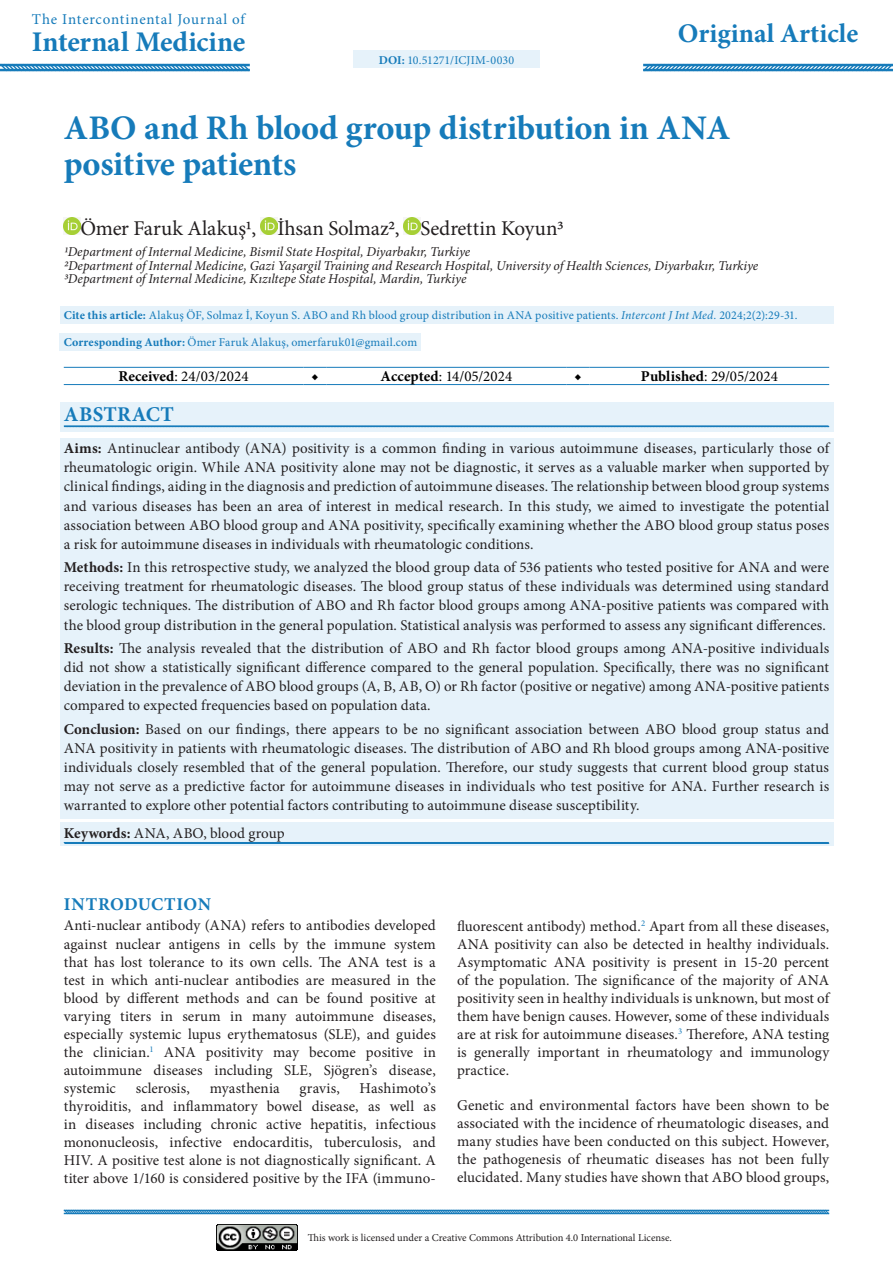
<style>
.page{position:relative;width:893px;height:1263px;background:#fff}
.page>*{position:absolute;margin:0;border:0;box-sizing:border-box;transform-origin:0 0}
.Makale_Başlığı{font:700 34.5px/36px "Minion Pro";letter-spacing:-.01em;color:#167bba}
.t1{font:700 28.5px "Minion Pro";letter-spacing:-.005em;color:#167bba}
.t2{font:700 27px "Minion Pro";color:#167bba}
.Yazarlar{font:21px "Minion Pro";letter-spacing:-.005em;color:#231f20}
.Abstract_Başlık{font:700 21px "Minion Pro";letter-spacing:.015em;color:#167bba}
._1__BAŞLIK{font:700 18px "Minion Pro";letter-spacing:.015em;color:#167bba}
.Abstract{font:15px/19px "Minion Pro";letter-spacing:.005em;color:#231f20;text-align:justify}
.Ana_metin{font:15px/18px "Minion Pro";letter-spacing:.005em;color:#231f20;text-align:justify}
.Table-Figure{font:15px "Minion Pro";color:#000}
.t3{font:15px "Minion Pro";letter-spacing:.05em;color:#167bba}
.Abstract_Keywords{font:15px "Minion Pro";color:#231f20}
.Table-Figure-2{font:700 15px "Minion Pro";color:#000}
.Kurumlar{font:italic 13.5px "Minion Pro";letter-spacing:-.005em;color:#231f20}
.Cite{font:12px "Minion Pro";letter-spacing:.015em;color:#167bba}
.t4{font:10.5px "Minion Pro";letter-spacing:-.005em;color:#231f20}
.s1{font-weight:700}
.s2{font-style:italic}
</style>
<div class="page">
<img style="left:216px;top:1225px;width:81px;height:25px">
<svg style="left:63px;top:1209px;width:767px;height:6px;background:#63a6d0"></svg>
<svg style="left:0;top:63px;width:250px;height:9px;background:#5ba2ce"></svg>
<svg style="left:643px;top:63px;width:250px;height:9px;background:#5ba2ce"></svg>
<img style="left:64px;top:218px;width:17px;height:17px">
<img style="left:261px;top:218px;width:17px;height:17px">
<img style="left:404px;top:218px;width:17px;height:17px">
<div style="left:60px;top:402px;width:773px;height:29px;background:#e6f2fa"></div>
<svg style="left:63px;top:425px;width:766px;height:2px;background:#3f92c6"></svg>
<div style="left:60px;top:438px;width:773px;height:119px;background:#e6f2fa"></div>
<div style="left:60px;top:557px;width:773px;height:81px;background:#e6f2fa"></div>
<div style="left:60px;top:638px;width:773px;height:81px;background:#e6f2fa"></div>
<div style="left:60px;top:718px;width:773px;height:100px;background:#e6f2fa"></div>
<div style="left:60px;top:823px;width:773px;height:23px;background:#e6f2fa"></div>
<hr style="left:63px;top:842px;width:766px;height:2px;background:#167bba">
<div style="left:353px;top:51px;width:187px;height:17px;background:#e6f2fa"></div>
<div style="left:60px;top:306px;width:773px;height:17px;background:#e6f2fa"></div>
<div style="left:60px;top:333px;width:361px;height:17px;background:#e6f2fa"></div>
<hr style="left:64px;top:367px;width:239px;height:1px;background:#167bba">
<svg style="left:303px;top:367px;width:24px;height:1px"></svg>
<hr style="left:327px;top:367px;width:239px;height:1px;background:#167bba">
<svg style="left:566px;top:367px;width:24px;height:1px"></svg>
<hr style="left:590px;top:367px;width:239px;height:1px;background:#167bba">
<hr style="left:64px;top:384px;width:239px;height:1px;background:#167bba">
<svg style="left:303px;top:384px;width:24px;height:1px"></svg>
<hr style="left:327px;top:384px;width:239px;height:1px;background:#167bba">
<svg style="left:566px;top:384px;width:24px;height:1px"></svg>
<hr style="left:590px;top:384px;width:239px;height:1px;background:#167bba">
<p class="t3" style="left:32px;top:9px;width:215px">The Intercontinental Journal of</p>
<h2 class="t1" style="left:32px;top:22px;width:215px">Internal Medicine</h2>
<p class="Cite" style="left:379px;top:52px;width:137px"><span class="s1">DOI:</span> 10.51271/ICJIM-0030</p>
<h3 class="t2" style="left:678px;top:14px;width:182px">Original Article</h3>
<p class="Makale_Başlığı" style="left:64px;top:109px;width:668px">ABO and Rh blood group distribution in ANA positive patients</p>
<p class="Yazarlar" style="left:81px;top:214px;width:485px">Ömer Faruk Alakuş1, İhsan Solmaz2, Sedrettin Koyun3</p>
<p class="Kurumlar" style="left:64px;top:243px;width:408px">1Department of Internal Medicine, Bismil State Hospital, Diyarbakır, Turkiye</p>
<p class="Kurumlar" style="left:64px;top:256px;width:696px">2Department of Internal Medicine, Gazi Yaşargil Training and Research Hospital, University of Health Sciences, Diyarbakır, Turkiye</p>
<p class="Kurumlar" style="left:64px;top:270px;width:404px">3Department of Internal Medicine, Kızıltepe State Hospital, Mardin, Turkiye</p>
<p class="Cite" style="left:64px;top:307px;width:735px"><span class="s1">Cite this article:</span> Alakuş ÖF, Solmaz İ, Koyun S. ABO and Rh blood group distribution in ANA positive patients. <span class="s2">Intercont J Int Med.</span> 2024;2(2):29-31.</p>
<p class="Cite" style="left:64px;top:334px;width:355px"><span class="s1">Corresponding Author:</span> Ömer Faruk Alakuş, omerfaruk01@gmail.com</p>
<p class="Table-Figure" style="left:119px;top:367px;width:132px"><span class="s1">Received</span>: 24/03/2024</p>
<p class="Table-Figure-2" style="left:311px;top:366px;width:9px">◆</p>
<p class="Table-Figure" style="left:381px;top:367px;width:133px"><span class="s1">Accepted</span>: 14/05/2024</p>
<p class="Table-Figure-2" style="left:574px;top:366px;width:9px">◆</p>
<p class="Table-Figure" style="left:641px;top:367px;width:139px"><span class="s1">Published</span>: 29/05/2024</p>
<p class="Abstract_Başlık" style="left:64px;top:400px;width:112px">ABSTRACT</p>
<p class="Abstract" style="left:64px;top:439px;width:767px"><span class="s1">Aims:</span> Antinuclear antibody (ANA) positivity is a common finding in various autoimmune diseases, particularly those of rheumatologic origin. While ANA positivity alone may not be diagnostic, it serves as a valuable marker when supported by clinical findings, aiding in the diagnosis and prediction of autoimmune diseases. The relationship between blood group systems and various diseases has been an area of interest in medical research. In this study, we aimed to investigate the potential association between ABO blood group and ANA positivity, specifically examining whether the ABO blood group status poses a risk for autoimmune diseases in individuals with rheumatologic conditions.</p>
<p class="Abstract" style="left:64px;top:558px;width:767px"><span class="s1">Methods:</span> In this retrospective study, we analyzed the blood group data of 536 patients who tested positive for ANA and were receiving treatment for rheumatologic diseases. The blood group status of these individuals was determined using standard serologic techniques. The distribution of ABO and Rh factor blood groups among ANA-positive patients was compared with the blood group distribution in the general population. Statistical analysis was performed to assess any significant differences.</p>
<p class="Abstract" style="left:64px;top:639px;width:767px"><span class="s1">Results:</span> The analysis revealed that the distribution of ABO and Rh factor blood groups among ANA-positive individuals did not show a statistically significant difference compared to the general population. Specifically, there was no significant deviation in the prevalence of ABO blood groups (A, B, AB, O) or Rh factor (positive or negative) among ANA-positive patients compared to expected frequencies based on population data.</p>
<p class="Abstract" style="left:64px;top:719px;width:767px"><span class="s1">Conclusion:</span> Based on our findings, there appears to be no significant association between ABO blood group status and ANA positivity in patients with rheumatologic diseases. The distribution of ABO and Rh blood groups among ANA-positive individuals closely resembled that of the general population. Therefore, our study suggests that current blood group status may not serve as a predictive factor for autoimmune diseases in individuals who test positive for ANA. Further research is warranted to explore other potential factors contributing to autoimmune disease susceptibility.</p>
<p class="Abstract_Keywords" style="left:64px;top:823px;width:222px"><span class="s1">Keywords:</span> ANA, ABO, blood group</p>
<p class="_1__BAŞLIK" style="left:64px;top:892px;width:149px">INTRODUCTION</p>
<p class="Ana_metin" style="left:64px;top:917px;width:374px">Anti-nuclear antibody (ANA) refers to antibodies developed against nuclear antigens in cells by the immune system that has lost tolerance to its own cells. The ANA test is a test in which anti-nuclear antibodies are measured in the blood by different methods and can be found positive at varying titers in serum in many autoimmune diseases, especially systemic lupus erythematosus (SLE), and guides the clinician.<sup>1</sup> ANA positivity may become positive in autoimmune diseases including SLE, Sjögren’s disease, systemic</p>
<p class="Ana_metin" style="left:64px;top:1079px;width:374px;text-indent:296px">Hashimoto’s thyroiditis, and inflammatory bowel disease, as well as in diseases including chronic active hepatitis, infectious mononucleosis, infective endocarditis, tuberculosis, and HIV. A positive test alone is not diagnostically significant. A titer above 1/160 is considered positive by the IFA (immuno-</p>
<p class="Ana_metin" style="left:136px;top:1079px;width:56px">sclerosis,</p>
<p class="Ana_metin" style="left:210px;top:1079px;width:72px">myasthenia</p>
<p class="Ana_metin" style="left:300px;top:1079px;width:42px">gravis,</p>
<p class="Ana_metin" style="left:457px;top:917px;width:374px">fluorescent antibody) method.<sup>2</sup> Apart from all these diseases, ANA positivity can also be detected in healthy individuals.<br>Asymptomatic ANA positivity is present in 15-20 percent of the population. The significance of the majority of ANA positivity seen in healthy individuals is unknown, but most of them have benign causes. However, some of these individuals are at risk for autoimmune diseases.<sup>3</sup> Therefore, ANA testing is generally important in rheumatology and immunology practice.</p>
<p class="Ana_metin" style="left:457px;top:1097px;width:374px">Genetic and environmental factors have been shown to be associated with the incidence of rheumatologic diseases, and many studies have been conducted on this subject. However, the pathogenesis of rheumatic diseases has not been fully elucidated. Many studies have shown that ABO blood groups,</p>
<p class="t4" style="left:308px;top:1231px;width:366px">This work is licensed under a Creative Commons Attribution 4.0 International License.</p>
</div>
